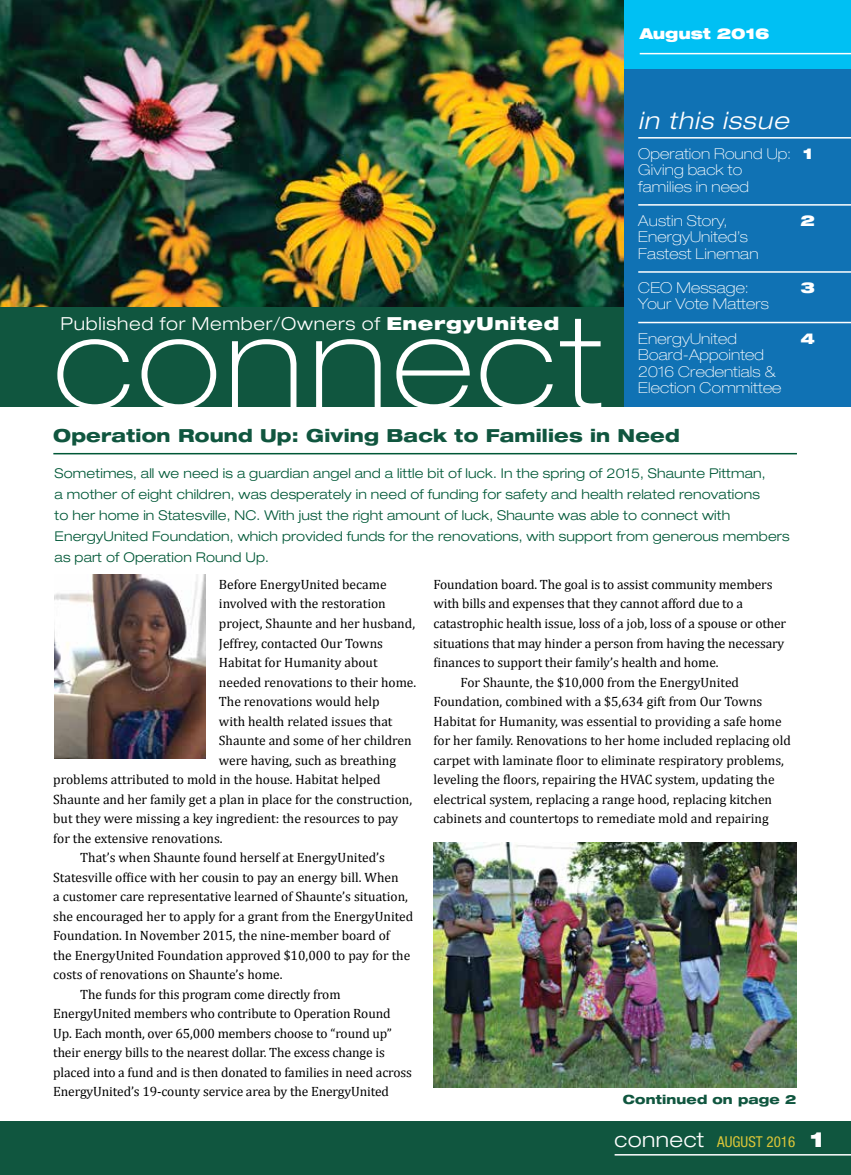
<style>
.page{position:relative;width:851px;height:1175px;background:#fff}
.page>*{position:absolute;margin:0;border:0;box-sizing:border-box;transform-origin:0 0}
.t1{font:100 expanded 129.15px "Helvetica Neue";letter-spacing:.04em;color:#fff}
.t2{font:italic 300 expanded 24px "Helvetica Neue";letter-spacing:.05em;color:#fff}
.t3{font:800 expanded 18px "Helvetica Neue";letter-spacing:.01em;color:#10563f}
.t4{font:300 expanded 18px "Helvetica Neue";letter-spacing:.04em;color:#fff}
.t5{font:100 expanded 15px/16.5px "Helvetica Neue";letter-spacing:.01em;color:#fff}
.t6{font:condensed 15px "Helvetica Neue";color:#dbc538}
.t7{font:900 expanded 15px "Helvetica Neue";letter-spacing:-.01em;color:#fff}
.t8{font:13.5px "Cambria";color:#000}
.t9{font:300 expanded 13.5px/21px "Helvetica Neue";letter-spacing:.01em;color:#005837}
.t10{font:800 expanded 12.75px "Helvetica Neue";letter-spacing:.01em;color:#10563f}
.s1{font-weight:900}
.s2{font-weight:300;font-stretch:expanded;font-size:21px;color:#fff}
.s3{font-weight:900;font-stretch:expanded;font-size:21px;color:#fff}
</style>
<div class="page">
<img style="left:0;top:0;width:624px;height:306px">
<div style="left:0;top:306px;width:850px;height:100px;background:#10563f"></div>
<div style="left:624px;top:0;width:226px;height:406px;background:#1072b4"></div>
<hr style="left:638px;top:137px;width:212px;height:2px;background:#fff">
<hr style="left:638px;top:204px;width:212px;height:2px;background:#fff">
<hr style="left:638px;top:271px;width:212px;height:2px;background:#fff">
<hr style="left:638px;top:322px;width:212px;height:1px;background:#fff">
<div style="left:624px;top:0;width:226px;height:69px;background:#00c0f3"></div>
<hr style="left:639px;top:53px;width:211px;height:1px;background:#fff">
<hr style="left:53px;top:453px;width:744px;height:1px;background:#005837">
<img style="left:433px;top:843px;width:363px;height:244px">
<img style="left:54px;top:574px;width:151px;height:184px">
<div style="left:0;top:1120px;width:850px;height:54px;background:#10563f"></div>
<hr style="left:614px;top:1154px;width:236px;height:1px;background:#fff">
<h3 class="t4" style="left:60px;top:313px;width:500px">Published for Member/Owners of <span class="s1">EnergyUnited</span></h3>
<h1 class="t1" style="left:54px;top:285px;width:549px">connect</h1>
<p class="t7" style="left:639px;top:24px;width:131px">August 2016</p>
<h2 class="t2" style="left:638px;top:106px;width:152px">in this issue</h2>
<p class="t5" style="left:638px;top:145px;width:176px">Operation Round Up: <span class="s1">1<br></span>Giving back to<br>families in need</p>
<p class="t5" style="left:638px;top:212px;width:90px">Austin Story,</p>
<p class="t7" style="left:800px;top:211px;width:16px">2</p>
<p class="t5" style="left:638px;top:229px;width:122px">EnergyUnited’s<br>Fastest Lineman</p>
<p class="t5" style="left:638px;top:279px;width:112px">CEO Message:</p>
<p class="t7" style="left:800px;top:278px;width:16px">3</p>
<p class="t5" style="left:638px;top:296px;width:132px">Your Vote Matters</p>
<p class="t5" style="left:638px;top:330px;width:100px">EnergyUnited</p>
<p class="t7" style="left:800px;top:328px;width:16px">4</p>
<p class="t5" style="left:638px;top:346px;width:145px">Board-Appointed<br>2016 Credentials &amp;<br>Election Committee</p>
<h3 class="t3" style="left:53px;top:424px;width:628px">Operation Round Up: Giving Back to Families in Need</h3>
<p class="t9" style="left:55px;top:462px;width:736px">Sometimes, all we need is a guardian angel and a little bit of luck. In the spring of 2015, Shaunte Pittman,<br>a mother of eight children, was desperately in need of funding for safety and health related renovations<br>to her home in Statesville, NC. With just the right amount of luck, Shaunte was able to connect with EnergyUnited Foundation, which provided funds for the renovations, with support from generous members as part of Operation Round Up.</p>
<p class="t8" style="left:433px;top:576px;width:340px">Foundation board. The goal is to assist community members</p>
<p class="t8" style="left:433px;top:596px;width:311px">with bills and expenses that they cannot afford due to a</p>
<p class="t8" style="left:433px;top:615px;width:354px">catastrophic health issue, loss of a job, loss of a spouse or other</p>
<p class="t8" style="left:433px;top:635px;width:352px">situations that may hinder a person from having the necessary</p>
<p class="t8" style="left:433px;top:654px;width:286px">finances to support their family’s health and home.</p>
<p class="t8" style="left:460px;top:674px;width:280px">For Shaunte, the $10,000 from the EnergyUnited</p>
<p class="t8" style="left:433px;top:693px;width:330px">Foundation, combined with a $5,634 gift from Our Towns</p>
<p class="t8" style="left:433px;top:713px;width:349px">Habitat for Humanity, was essential to providing a safe home</p>
<p class="t8" style="left:433px;top:732px;width:359px">for her family. Renovations to her home included replacing old</p>
<p class="t8" style="left:433px;top:752px;width:352px">carpet with laminate floor to eliminate respiratory problems,</p>
<p class="t8" style="left:433px;top:771px;width:342px">leveling the floors, repairing the HVAC system, updating the</p>
<p class="t8" style="left:433px;top:791px;width:340px">electrical system, replacing a range hood, replacing kitchen</p>
<p class="t8" style="left:433px;top:810px;width:337px">cabinets and countertops to remediate mold and repairing</p>
<p class="t8" style="left:219px;top:576px;width:169px">Before EnergyUnited became</p>
<p class="t8" style="left:219px;top:596px;width:168px">involved with the restoration</p>
<p class="t8" style="left:219px;top:615px;width:198px">project, Shaunte and her husband,</p>
<p class="t8" style="left:219px;top:635px;width:166px">Jeffrey, contacted Our Towns</p>
<p class="t8" style="left:219px;top:654px;width:160px">Habitat for Humanity about</p>
<p class="t8" style="left:219px;top:674px;width:199px">needed renovations to their home.</p>
<p class="t8" style="left:219px;top:693px;width:162px">The renovations would help</p>
<p class="t8" style="left:219px;top:713px;width:175px">with health related issues that</p>
<p class="t8" style="left:219px;top:732px;width:194px">Shaunte and some of her children</p>
<p class="t8" style="left:219px;top:752px;width:179px">were having, such as breathing</p>
<p class="t8" style="left:53px;top:771px;width:329px">problems attributed to mold in the house. Habitat helped</p>
<p class="t8" style="left:53px;top:791px;width:360px">Shaunte and her family get a plan in place for the construction,</p>
<p class="t8" style="left:53px;top:810px;width:346px">but they were missing a key ingredient: the resources to pay</p>
<p class="t8" style="left:53px;top:830px;width:171px">for the extensive renovations.</p>
<p class="t8" style="left:80px;top:849px;width:306px">That’s when Shaunte found herself at EnergyUnited’s</p>
<p class="t8" style="left:53px;top:869px;width:347px">Statesville office with her cousin to pay an energy bill. When</p>
<p class="t8" style="left:53px;top:888px;width:356px">a customer care representative learned of Shaunte’s situation,</p>
<p class="t8" style="left:53px;top:908px;width:361px">she encouraged her to apply for a grant from the EnergyUnited</p>
<p class="t8" style="left:53px;top:927px;width:338px">Foundation. In November 2015, the nine-member board of</p>
<p class="t8" style="left:53px;top:947px;width:358px">the EnergyUnited Foundation approved $10,000 to pay for the</p>
<p class="t8" style="left:53px;top:966px;width:231px">costs of renovations on Shaunte’s home.</p>
<p class="t8" style="left:80px;top:986px;width:262px">The funds for this program come directly from</p>
<p class="t8" style="left:53px;top:1005px;width:339px">EnergyUnited members who contribute to Operation Round</p>
<p class="t8" style="left:53px;top:1025px;width:340px">Up. Each month, over 65,000 members choose to “round up”</p>
<p class="t8" style="left:53px;top:1044px;width:333px">their energy bills to the nearest dollar. The excess change is</p>
<p class="t8" style="left:53px;top:1064px;width:360px">placed into a fund and is then donated to families in need across</p>
<p class="t8" style="left:53px;top:1083px;width:337px">EnergyUnited’s 19-county service area by the EnergyUnited</p>
<p class="t10" style="left:623px;top:1091px;width:175px">Continued on page 2</p>
<p class="t6" style="left:614px;top:1133px;width:211px"><span class="s2">connect</span> AUGUST 2016 <span class="s3">1</span></p>
</div>
